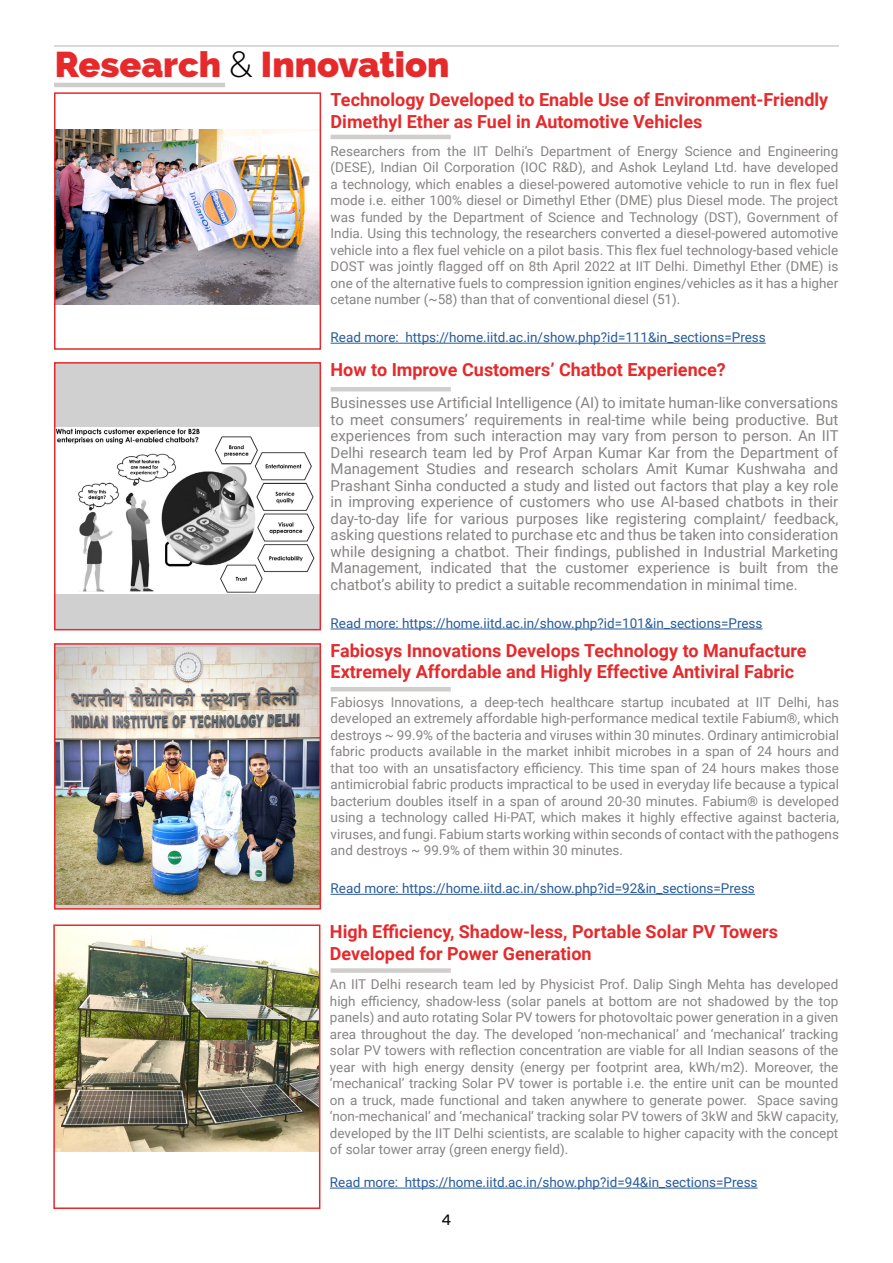
<style>
.page{position:relative;width:893px;height:1263px;background:#fff}
.page>*{position:absolute;margin:0;border:0;box-sizing:border-box;transform-origin:0 0}
.t1{font:800 36px "Raleway";color:#e62a2b}
.t2{font:700 18px/21.6px "Roboto";color:#e62a2b}
.t3{font:15px/16.5px "Roboto";color:#878483;text-align:justify}
.t4{font:15px "Varela";color:#000}
.t5{font:13.5px/16.5px "Roboto";color:#878483;text-align:justify}
.t6{font:13.5px "Roboto";color:#275b9b}
.s1{font-weight:300;color:#000}
</style>
<div class="page">
<hr style="left:54px;top:45px;width:785px;height:2px;background:#d0cecd">
<hr style="left:54px;top:83px;width:171px;height:4px;background:#d0cecd">
<img style="left:57px;top:129px;width:261px;height:175px">
<div style="left:54px;top:92px;width:267px;height:258px;border:2px solid #e62a2b"></div>
<hr style="left:331px;top:135px;width:120px;height:4px;background:#d0cecd">
<hr style="left:331px;top:343px;width:435px;height:1px;background:#275b9b">
<div style="left:331px;top:968px;width:120px;height:5px;background:#d0cecd"></div>
<hr style="left:331px;top:387px;width:120px;height:4px;background:#d0cecd">
<div style="left:55px;top:363px;width:265px;height:267px;background:#d0d0d0"></div>
<img style="left:57px;top:428px;width:261px;height:166px">
<div style="left:54px;top:362px;width:267px;height:268px;border:2px solid #e62a2b"></div>
<hr style="left:331px;top:629px;width:431px;height:1px;background:#275b9b">
<hr style="left:331px;top:687px;width:120px;height:4px;background:#d0cecd">
<img style="left:57px;top:647px;width:261px;height:258px">
<div style="left:54px;top:643px;width:267px;height:266px;border:2px solid #e62a2b"></div>
<hr style="left:331px;top:894px;width:424px;height:1px;background:#275b9b">
<img style="left:56px;top:927px;width:261px;height:225px">
<div style="left:53px;top:924px;width:267px;height:285px;border:2px solid #e62a2b"></div>
<hr style="left:330px;top:1188px;width:428px;height:1px;background:#275b9b">
<h1 class="t1" style="left:55px;top:44px;width:396px">Research <span class="s1">&amp;</span> Innovation</h1>
<h2 class="t2" style="left:331px;top:89px;width:499px">Technology Developed to Enable Use of Environment-Friendly<br>Dimethyl Ether as Fuel in Automotive Vehicles</h2>
<p class="t5" style="left:331px;top:142px;width:509px">Researchers from the IIT Delhi’s Department of Energy Science and Engineering (DESE), Indian Oil Corporation (IOC R&amp;D), and Ashok Leyland Ltd. have developed a technology, which enables a diesel-powered automotive vehicle to run in flex fuel mode i.e. either 100% diesel or Dimethyl Ether (DME) plus Diesel mode. The project was funded by the Department of Science and Technology (DST), Government of India. Using this technology, the researchers converted a diesel-powered automotive vehicle into a flex fuel vehicle on a pilot basis. This flex fuel technology-based vehicle DOST was jointly flagged off on 8th April 2022 at IIT Delhi. Dimethyl Ether (DME) is one of the alternative fuels to compression ignition engines/vehicles as it has a higher cetane number (~58) than that of conventional diesel (51).</p>
<p class="t6" style="left:331px;top:328px;width:437px">Read more: https://home.iitd.ac.in/show.php?id=111&amp;in_sections=Press</p>
<h2 class="t2" style="left:331px;top:358px;width:397px">How to Improve Customers’ Chatbot Experience?</h2>
<p class="t3" style="left:331px;top:394px;width:509px">Businesses use Artificial Intelligence (AI) to imitate human-like conversations to meet consumers’ requirements in real-time while being productive. But experiences from such interaction may vary from person to person. An IIT Delhi research team led by Prof Arpan Kumar Kar from the Department of Management Studies and research scholars Amit Kumar Kushwaha and Prashant Sinha conducted a study and listed out factors that play a key role in improving experience of customers who use AI-based chatbots in their day-to-day life for various purposes like registering complaint/ feedback, asking questions related to purchase etc and thus be taken into consideration while designing a chatbot. Their findings, published in Industrial Marketing Management, indicated that the customer experience is built from the chatbot’s ability to predict a suitable recommendation in minimal time.</p>
<p class="t6" style="left:331px;top:614px;width:433px">Read more: https://home.iitd.ac.in/show.php?id=101&amp;in_sections=Press</p>
<h2 class="t2" style="left:331px;top:639px;width:477px">Fabiosys Innovations Develops Technology to Manufacture<br>Extremely Affordable and Highly Effective Antiviral Fabric</h2>
<p class="t5" style="left:331px;top:693px;width:510px">Fabiosys Innovations, a deep-tech healthcare startup incubated at IIT Delhi, has developed an extremely affordable high-performance medical textile Fabium®, which destroys ~ 99.9% of the bacteria and viruses within 30 minutes. Ordinary antimicrobial fabric products available in the market inhibit microbes in a span of 24 hours and that too with an unsatisfactory efficiency. This time span of 24 hours makes those antimicrobial fabric products impractical to be used in everyday life because a typical bacterium doubles itself in a span of around 20-30 minutes. Fabium® is developed using a technology called Hi-PAT, which makes it highly effective against bacteria, viruses, and fungi. Fabium starts working within seconds of contact with the pathogens and destroys ~ 99.9% of them within 30 minutes.</p>
<p class="t6" style="left:331px;top:879px;width:426px">Read more: https://home.iitd.ac.in/show.php?id=92&amp;in_sections=Press</p>
<h2 class="t2" style="left:330px;top:920px;width:450px">High Efficiency, Shadow-less, Portable Solar PV Towers<br>Developed for Power Generation</h2>
<p class="t5" style="left:330px;top:975px;width:510px">An IIT Delhi research team led by Physicist Prof. Dalip Singh Mehta has developed high efficiency, shadow-less (solar panels at bottom are not shadowed by the top panels) and auto rotating Solar PV towers for photovoltaic power generation in a given area throughout the day. The developed ‘non-mechanical’ and ‘mechanical’ tracking solar PV towers with reflection concentration are viable for all Indian seasons of the year with high energy density (energy per footprint area, kWh/m2). Moreover, the ‘mechanical’ tracking Solar PV tower is portable i.e. the entire unit can be mounted on a truck, made functional and taken anywhere to generate power. Space saving ‘non-mechanical’ and ‘mechanical’ tracking solar PV towers of 3kW and 5kW capacity, developed by the IIT Delhi scientists, are scalable to higher capacity with the concept of solar tower array (green energy field).</p>
<p class="t6" style="left:330px;top:1173px;width:429px">Read more: https://home.iitd.ac.in/show.php?id=94&amp;in_sections=Press</p>
<p class="t4" style="left:442px;top:1210px;width:11px">4</p>
</div>
